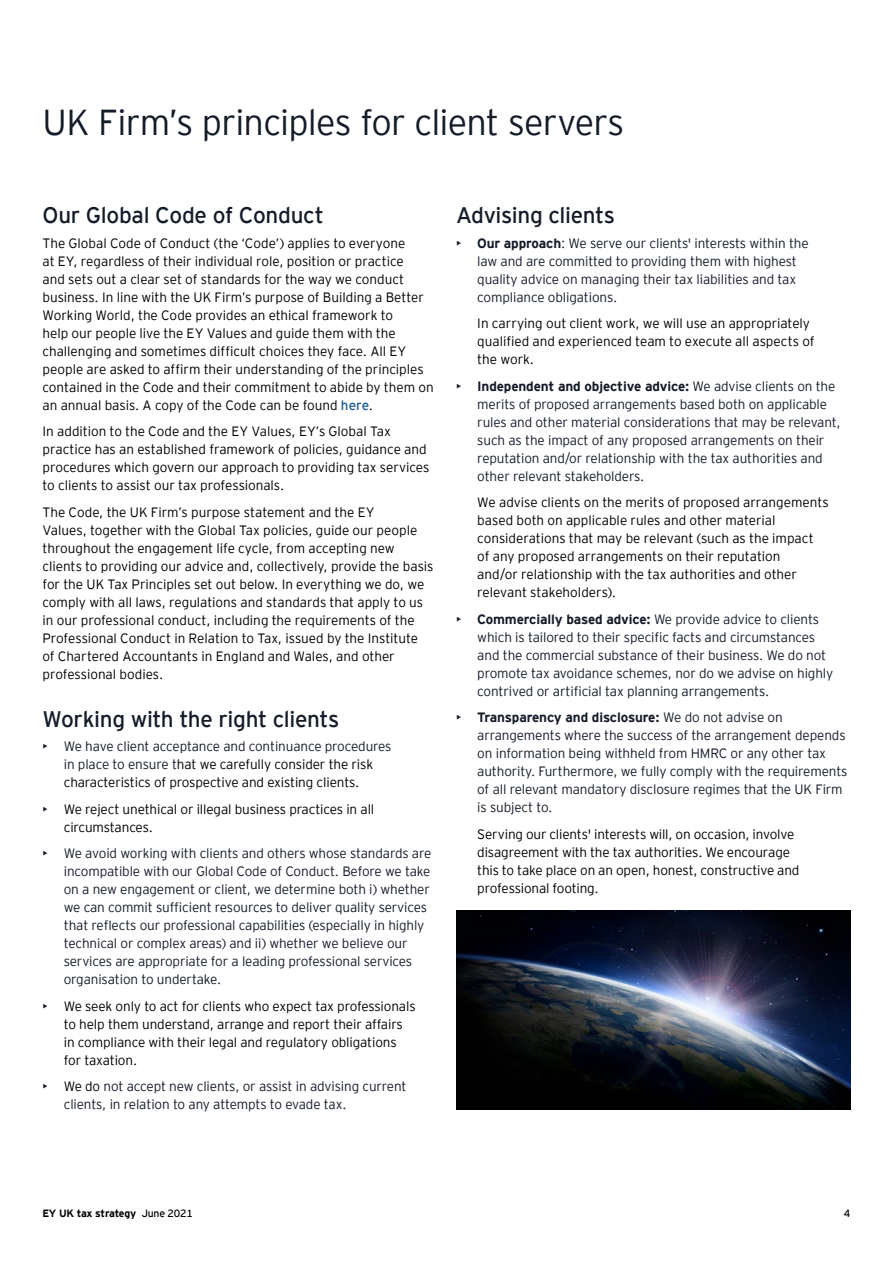
<style>
.page{position:relative;width:893px;height:1263px;background:#fff}
.page>*{position:absolute;margin:0;border:0;box-sizing:border-box;transform-origin:0 0}
.t1{font:300 36px "EY Interstate";letter-spacing:-.02em;color:#151c29}
.t2{font:22.5px "EY Interstate";letter-spacing:-.015em;color:#151c29}
.t3{font:300 13.5px/18px "EY Interstate";letter-spacing:-.005em;color:#000}
.t4{font:300 13.5px/18px "EY Interstate";letter-spacing:-.01em;color:#151c29}
.t5{font:700 10.5px "EY Interstate";letter-spacing:-.02em;color:#000}
.t6{font:10.5px "EY Interstate";color:#000}
.s1{font-weight:400;color:#165b9a}
.s2{color:#151c29}
.s3{color:#000}
.s4{font-weight:700}
.s5{font-weight:400}
</style>
<div class="page">
<img style="left:456px;top:910px;width:394px;height:199px">
<h1 class="t1" style="left:43px;top:96px;width:583px">UK Firm’s principles for client servers</h1>
<h2 class="t2" style="left:43px;top:199px;width:283px">Our Global Code of Conduct</h2>
<p class="t3" style="left:43px;top:233px;width:393px">The Global Code of Conduct (the ‘Code’) applies to everyone<br>at EY, regardless of their individual role, position or practice<br>and sets out a clear set of standards for the way we conduct business. In line with the UK Firm’s purpose of Building a Better Working World, the Code provides an ethical framework to<br>help our people live the EY Values and guide them with the challenging and sometimes difficult choices they face. All EY people are asked to affirm their understanding of the principles contained in the Code and their commitment to abide by them on an annual basis. A copy of the Code can be found <span class="s1">here</span>.</p>
<p class="t3" style="left:43px;top:422px;width:388px">In addition to the Code and the EY Values, EY’s Global Tax practice has an established framework of policies, guidance and procedures which govern our approach to providing tax services to clients to assist our tax professionals.</p>
<p class="t3" style="left:43px;top:502px;width:392px">The Code, the UK Firm’s purpose statement and the EY<br>Values, together with the Global Tax policies, guide our people throughout the engagement life cycle, from accepting new clients to providing our advice and, collectively, provide the basis for the UK Tax Principles set out below. In everything we do, we comply with all laws, regulations and standards that apply to us in our professional conduct, including the requirements of the Professional Conduct in Relation to Tax, issued by the Institute of Chartered Accountants in England and Wales, and other professional bodies.</p>
<h2 class="t2" style="left:43px;top:703px;width:298px">Working with the right clients</h2>
<p class="t3" style="left:64px;top:737px;width:329px;text-indent:-21px"><span class="s2">• We have client acceptance and continuance procedures in place to ensure t</span>hat we carefully consider the risk characteristics of prospective and existing clients.</p>
<p class="t3" style="left:64px;top:799px;width:312px;text-indent:-21px"><span class="s2">•</span> We reject unethical or illegal business practices in all circumstances.</p>
<p class="t4" style="left:64px;top:844px;width:369px;text-indent:-21px">• We avoid working with clients and others whose standards are incompatible with our Global Code of Conduct. Before we take on a new engagement or client, we determine both i) whether we can commit sufficient resources to deliver quality services that reflects our professional capabilities (especially in highly technical or complex areas) and ii) whether we believe our services are appropriate for a leading professional services organisation to undertake.</p>
<p class="t3" style="left:64px;top:996px;width:353px;text-indent:-21px"><span class="s2">•</span> We seek only to act for clients who expect tax professionals to help them understand, arrange and report their affairs in compliance with their legal and regulatory obligations for taxation.</p>
<p class="t4" style="left:64px;top:1077px;width:344px;text-indent:-21px">• <span class="s3">We do</span> not accept new clients, or assist in advising current clients, in relation to any attempts to evade tax.</p>
<h2 class="t2" style="left:456px;top:199px;width:161px">Advising clients</h2>
<p class="t4" style="left:477px;top:233px;width:333px;text-indent:-21px">• <span class="s4">Our approach</span>: We serve our clients' interests within the law and are committed to providing them with highest quality advice on managing their tax liabilities and tax compliance obligations.</p>
<p class="t3" style="left:477px;top:314px;width:339px">In carrying out client work, we will use an appropriately qualified and experienced team to execute all aspects of the work.</p>
<p class="t4" style="left:477px;top:376px;width:365px;text-indent:-21px">• <span class="s4">Independent and objective advice:</span> We advise clients on the merits of proposed arrangements based both on applicable rules and other material considerations that may be relevant, such as the impact of any proposed arrangements on their reputation and/or relationship with the tax authorities and other relevant stakeholders.</p>
<p class="t3" style="left:477px;top:493px;width:353px">We advise clients on the merits of proposed arrangements based both on applicable rules and other material considerations that may be relevant (such as the impact of any proposed arrangements on their reputation<br>and/or relationship with the tax authorities and other relevant stakeholders).</p>
<p class="t4" style="left:477px;top:609px;width:357px;text-indent:-21px">• <span class="s4">Commercially based advice:</span> We provide advice to clients which is tailored to their specific facts and circumstances and the commercial substance of their business. We do not promote tax avoidance schemes, nor do we advise on highly contrived or artificial tax planning arrangements.</p>
<p class="t4" style="left:477px;top:707px;width:372px;text-indent:-21px">• <span class="s4">Transparency and disclosure:</span> We do not advise on arrangements where the success of the arrangement depends on information being withheld from HMRC or any other tax authority. Furthermore, we fully comply with the requirements of all relevant mandatory disclosure regimes that the UK Firm is subject to.</p>
<p class="t3" style="left:477px;top:824px;width:324px">Serving our clients' interests will, on occasion, involve disagreement with the tax authorities. We encourage this to take place on an open, honest, constructive and professional footing.</p>
<p class="t5" style="left:43px;top:1206px;width:152px">EY UK tax strategy <span class="s5">June 2021</span></p>
<p class="t6" style="left:844px;top:1206px;width:8px">4</p>
</div>
